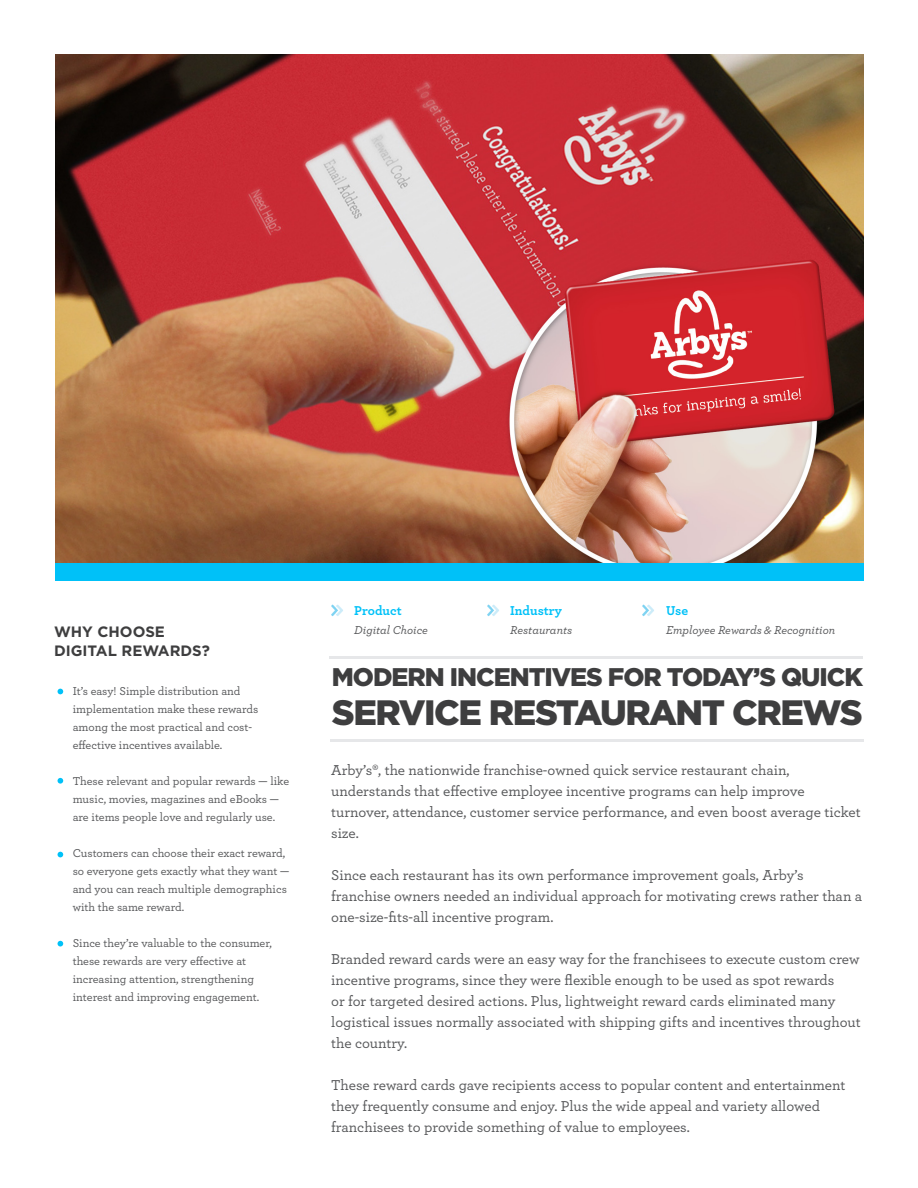
<style>
.page{position:relative;width:918px;height:1188px;background:#fff}
.page>*{position:absolute;margin:0;border:0;box-sizing:border-box;transform-origin:0 0}
.t1{font:900 35.25px "Gotham";letter-spacing:-.04em;color:#3e3e3f}
.t2{font:900 25.5px "Gotham";letter-spacing:-.04em;color:#3e3e3f}
.t3{font:500 15px/21px "Archer";color:#57585a}
.t4{font:700 15px/19.5px "Gotham";color:#3e3e3f}
.t5{font:700 13.5px "Archer";color:#00c1f8}
.t6{font:500 12px/18px "Archer";color:#57585a}
.t7{font:italic 500 12px "Archer";color:#57585a}
</style>
<div class="page">
<img style="left:55px;top:55px;width:809px;height:508px">
<div style="left:55px;top:563px;width:809px;height:18px;background:#00c1f8"></div>
<svg style="left:58px;top:689px;width:5px;height:5px"></svg>
<svg style="left:58px;top:778px;width:5px;height:6px"></svg>
<svg style="left:58px;top:852px;width:5px;height:5px"></svg>
<svg style="left:58px;top:941px;width:5px;height:5px"></svg>
<img style="left:331px;top:604px;width:12px;height:13px">
<img style="left:487px;top:604px;width:12px;height:13px">
<img style="left:642px;top:604px;width:12px;height:13px">
<hr style="left:329px;top:656px;width:534px;height:3px;background:#e6e7e9">
<hr style="left:330px;top:740px;width:534px;height:2px;background:#e6e7e9">
<p class="t4" style="left:54px;top:621px;width:157px">WHY CHOOSE<br>DIGITAL REWARDS?</p>
<p class="t6" style="left:73px;top:682px;width:187px">It’s easy! Simple distribution and implementation make these rewards among the most practical and cost&shy;effective incentives available.</p>
<p class="t6" style="left:73px;top:772px;width:218px">These relevant and popular rewards — like music, movies, magazines and eBooks — are items people love and regularly use.</p>
<p class="t6" style="left:73px;top:844px;width:218px">Customers can choose their exact reward, so everyone gets exactly what they want — and you can reach multiple demographics with the same reward.</p>
<p class="t6" style="left:73px;top:934px;width:201px">Since they’re valuable to the consumer, these rewards are very effective at increasing attention, strengthening interest and improving engagement.</p>
<p class="t5" style="left:354px;top:600px;width:49px">Product</p>
<p class="t7" style="left:354px;top:621px;width:75px">Digital Choice</p>
<p class="t5" style="left:510px;top:600px;width:53px">Industry</p>
<p class="t7" style="left:510px;top:621px;width:63px">Restaurants</p>
<p class="t5" style="left:666px;top:600px;width:23px">Use</p>
<p class="t7" style="left:666px;top:621px;width:171px">Employee Rewards &amp; Recognition</p>
<h2 class="t2" style="left:332px;top:663px;width:533px">MODERN INCENTIVES FOR TODAY’S QUICK</h2>
<h1 class="t1" style="left:332px;top:693px;width:532px">SERVICE RESTAURANT CREWS</h1>
<p class="t3" style="left:331px;top:759px;width:531px">Arby’s®, the nationwide franchise-owned quick service restaurant chain, understands that effective employee incentive programs can help improve turnover, attendance, customer service performance, and even boost average ticket size.</p>
<p class="t3" style="left:331px;top:864px;width:533px">Since each restaurant has its own performance improvement goals, Arby’s franchise owners needed an individual approach for motivating crews rather than a one-size-fits-all incentive program.</p>
<p class="t3" style="left:331px;top:948px;width:531px">Branded reward cards were an easy way for the franchisees to execute custom crew incentive programs, since they were flexible enough to be used as spot rewards<br>or for targeted desired actions. Plus, lightweight reward cards eliminated many logistical issues normally associated with shipping gifts and incentives throughout the country.</p>
<p class="t3" style="left:331px;top:1074px;width:516px">These reward cards gave recipients access to popular content and entertainment they frequently consume and enjoy. Plus the wide appeal and variety allowed franchisees to provide something of value to employees.</p>
</div>
